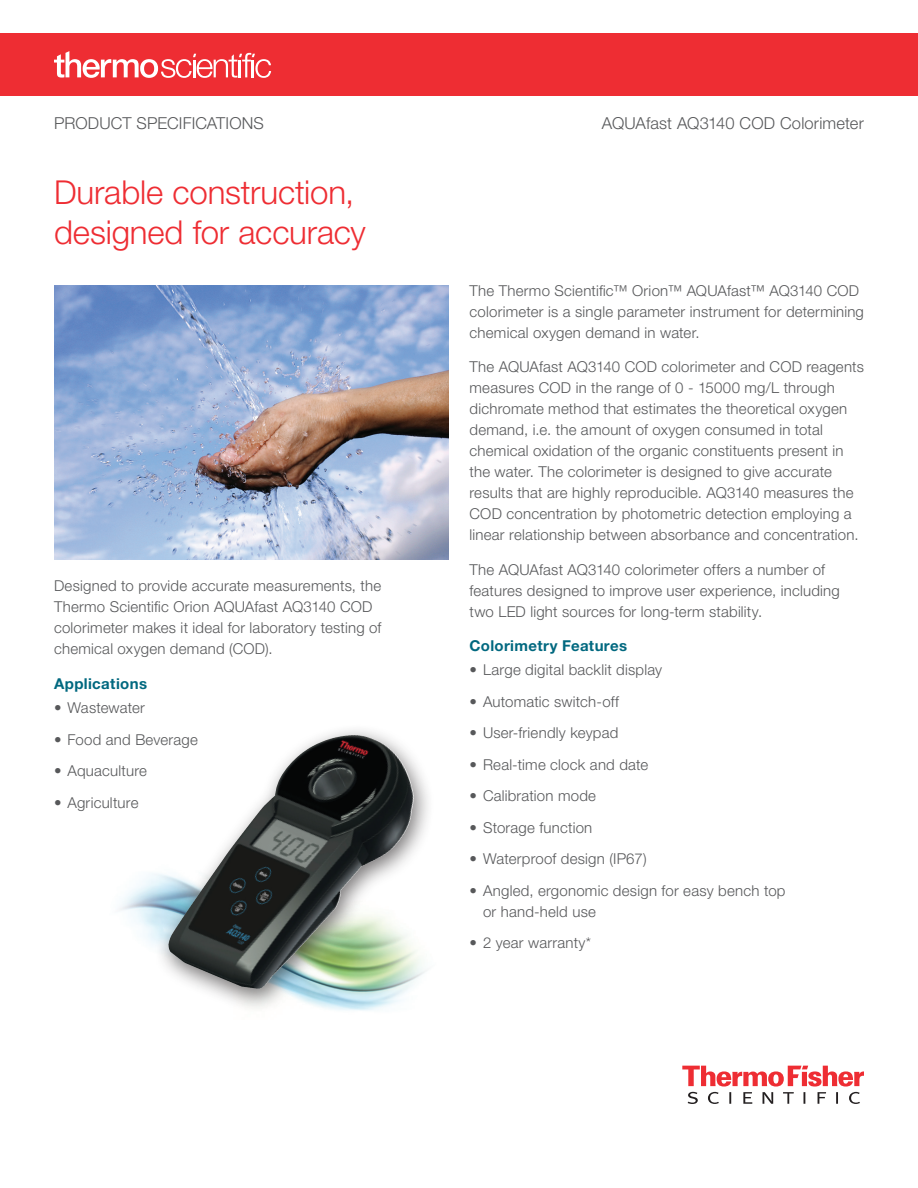
<style>
.page{position:relative;width:918px;height:1188px;background:#fff}
.page>*{position:absolute;margin:0;border:0;box-sizing:border-box;transform-origin:0 0}
.Subhead_Main{font:300 33px/40.5px "Helvetica Neue LT Std";letter-spacing:-.005em;color:#ee2d33}
.Technical_Eyebrow{font:300 16.5px "Helvetica Neue LT Std";letter-spacing:.01em;color:#57585a}
.Bullet_Copy_1{font:300 15px/21px "Helvetica Neue LT Std";letter-spacing:.015em;color:#57585a}
.Body_Copy{font:300 15px/21px "Helvetica Neue LT Std";letter-spacing:.015em;color:#57585a}
.Content_Header{font:700 15px "Helvetica Neue LT Std";letter-spacing:.025em;color:#00687f}
</style>
<div class="page">
<svg style="left:682px;top:1066px;width:182px;height:38px"></svg>
<img style="left:54px;top:285px;width:394px;height:274px">
<div style="left:154px;top:724px;width:281px;height:289px;background:#231f20;opacity:.6"></div>
<img style="left:168px;top:735px;width:246px;height:254px">
<div style="left:0;top:33px;width:918px;height:63px;background:#ee2d33"></div>
<svg style="left:54px;top:51px;width:217px;height:27px"></svg>
<p class="Technical_Eyebrow" style="left:54px;top:113px;width:212px">PRODUCT SPECIFICATIONS</p>
<p class="Technical_Eyebrow" style="left:602px;top:113px;width:264px">AQUAfast AQ3140 COD Colorimeter</p>
<p class="Subhead_Main" style="left:54px;top:171px;width:313px">Durable construction, designed for accuracy</p>
<p class="Body_Copy" style="left:54px;top:575px;width:329px">Designed to provide accurate measurements, the Thermo Scientific Orion AQUAfast AQ3140 COD colorimeter makes it ideal for laboratory testing of chemical oxygen demand (COD).</p>
<p class="Content_Header" style="left:54px;top:674px;width:95px">Applications</p>
<p class="Bullet_Copy_1" style="left:54px;top:697px;width:92px">• Wastewater</p>
<p class="Bullet_Copy_1" style="left:54px;top:728px;width:145px">• Food and Beverage</p>
<p class="Bullet_Copy_1" style="left:54px;top:760px;width:94px">• Aquaculture</p>
<p class="Bullet_Copy_1" style="left:54px;top:791px;width:86px">• Agriculture</p>
<p class="Bullet_Copy_1" style="left:470px;top:280px;width:396px">The Thermo Scientific™ Orion™ AQUAfast™ AQ3140 COD colorimeter is a single parameter instrument for determining chemical oxygen demand in water.</p>
<p class="Bullet_Copy_1" style="left:470px;top:356px;width:396px">The AQUAfast AQ3140 COD colorimeter and COD reagents measures COD in the range of 0 - 15000 mg/L through dichromate method that estimates the theoretical oxygen demand, i.e. the amount of oxygen consumed in total chemical oxidation of the organic constituents present in the water. The colorimeter is designed to give accurate results that are highly reproducible. AQ3140 measures the COD concentration by photometric detection employing a linear relationship between absorbance and concentration.</p>
<p class="Bullet_Copy_1" style="left:470px;top:559px;width:372px">The AQUAfast AQ3140 colorimeter offers a number of features designed to improve user experience, including two LED light sources for long-term stability.</p>
<p class="Content_Header" style="left:470px;top:637px;width:159px">Colorimetry Features</p>
<p class="Bullet_Copy_1" style="left:470px;top:659px;width:194px">• Large digital backlit display</p>
<p class="Bullet_Copy_1" style="left:470px;top:691px;width:151px">• Automatic switch-off</p>
<p class="Bullet_Copy_1" style="left:470px;top:722px;width:150px">• User-friendly keypad</p>
<p class="Bullet_Copy_1" style="left:470px;top:754px;width:180px">• Real-time clock and date</p>
<p class="Bullet_Copy_1" style="left:470px;top:785px;width:128px">• Calibration mode</p>
<p class="Bullet_Copy_1" style="left:470px;top:817px;width:124px">• Storage function</p>
<p class="Bullet_Copy_1" style="left:470px;top:848px;width:179px">• Waterproof design (IP67)</p>
<p class="Bullet_Copy_1" style="left:483px;top:880px;width:304px;text-indent:-14px">• Angled, ergonomic design for easy bench top or hand-held use</p>
<p class="Bullet_Copy_1" style="left:470px;top:932px;width:123px">• 2 year warranty*</p>
</div>
